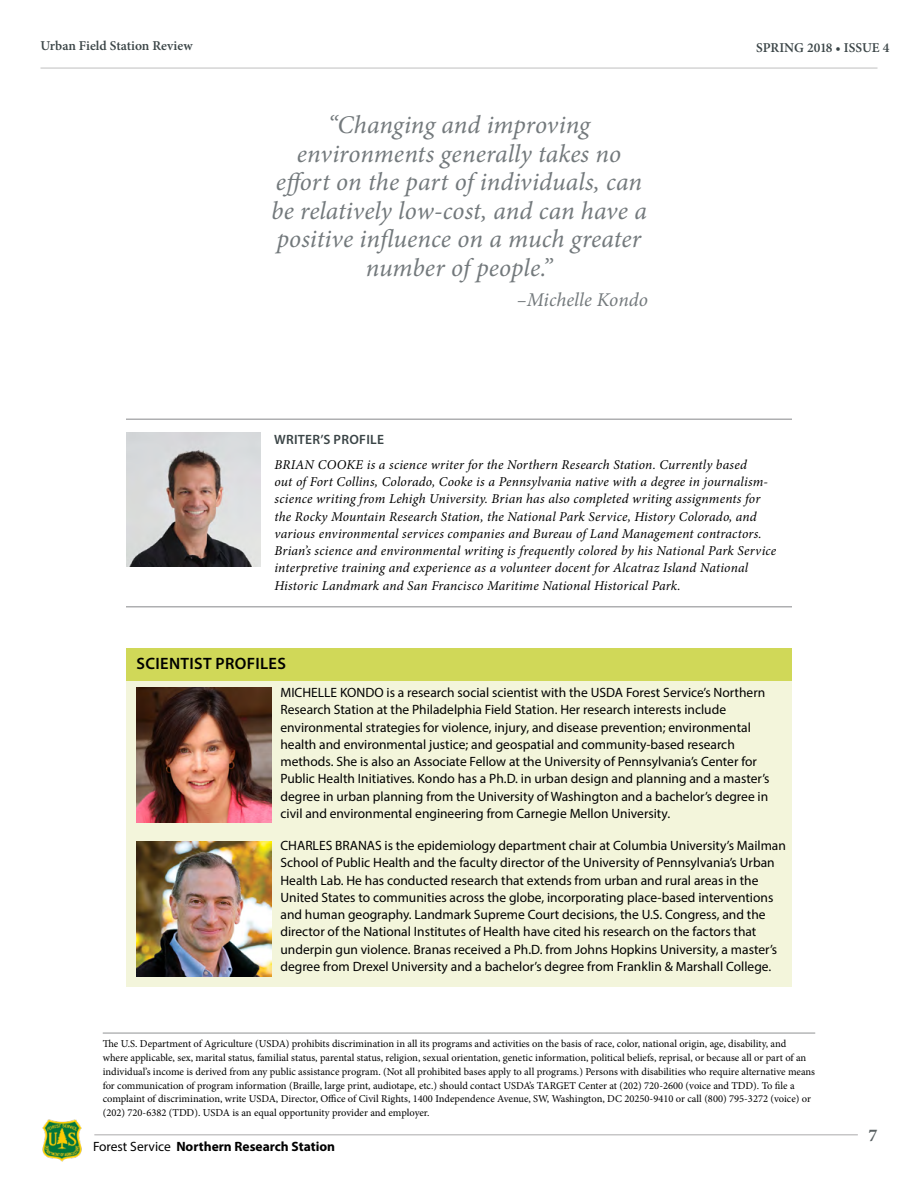
<style>
.page{position:relative;width:918px;height:1188px;background:#fff}
.page>*{position:absolute;margin:0;border:0;box-sizing:border-box;transform-origin:0 0}
.t1{font:italic 25.5px/28.5px "Minion Pro";color:#73797c;text-align:center}
.t2{font:italic 19.5px "Minion Pro";letter-spacing:.005em;color:#73797c}
.t3{font:700 18px "Minion Pro";color:#596062}
.Scientist_heading{font:600 16.5px "Myriad Pro";letter-spacing:.02em;color:#000}
.scientist_profile_te{font:13.5px/17.2px "Myriad Pro";color:#000}
.Writers_description{font:italic 13.5px/17.2px "Minion Pro";letter-spacing:.01em;color:#000}
.t4{font:600 13.5px "Minion Pro";color:#3b4547}
.t5{font:700 13.5px "Myriad Pro";color:#000}
.writers_heading{font:600 13.5px "Myriad Pro";letter-spacing:.02em;color:#3b4547}
.Small_Print{font:10.5px/13.8px "Minion Pro";color:#000}
.s1{font-weight:400}
</style>
<div class="page">
<hr style="left:94px;top:1134px;width:764px;height:2px;background:#c7c6c7">
<hr style="left:40px;top:68px;width:838px;height:1px;background:#c7c6c7">
<img style="left:42px;top:1119px;width:40px;height:43px">
<hr style="left:126px;top:418px;width:666px;height:2px;background:#aeafb1">
<hr style="left:126px;top:606px;width:666px;height:2px;background:#aeafb1">
<img style="left:126px;top:432px;width:135px;height:135px">
<div style="left:126px;top:648px;width:666px;height:339px;background:#f3f5db"></div>
<div style="left:126px;top:648px;width:666px;height:33px;background:#d0d858"></div>
<img style="left:136px;top:688px;width:136px;height:135px">
<img style="left:136px;top:841px;width:136px;height:135px">
<hr style="left:103px;top:1033px;width:712px;height:1px;background:#9d9e9f">
<p class="t4" style="left:40px;top:37px;width:154px">Urban Field Station Review</p>
<h1 class="t1" style="left:271px;top:111px;width:377px">“Changing and improving environments generally takes no effort on the part of individuals, can be relatively low-cost, and can have a positive influence on a much greater number of people.”</h1>
<h2 class="t2" style="left:517px;top:286px;width:133px">–Michelle Kondo</h2>
<p class="t4" style="left:756px;top:38px;width:135px">SPRING 2018 • ISSUE 4</p>
<p class="writers_heading" style="left:274px;top:431px;width:111px">WRITER’S PROFILE</p>
<p class="Writers_description" style="left:274px;top:456px;width:503px">BRIAN COOKE is a science writer for the Northern Research Station. Currently based<br>out of Fort Collins, Colorado, Cooke is a Pennsylvania native with a degree in journalism&shy;science writing from Lehigh University. Brian has also completed writing assignments for the Rocky Mountain Research Station, the National Park Service, History Colorado, and various environmental services companies and Bureau of Land Management contractors.<br>Brian’s science and environmental writing is frequently colored by his National Park Service interpretive training and experience as a volunteer docent for Alcatraz Island National Historic Landmark and San Francisco Maritime National Historical Park.</p>
<p class="Scientist_heading" style="left:137px;top:653px;width:151px">SCIENTIST PROFILES</p>
<p class="scientist_profile_te" style="left:280px;top:684px;width:491px">MICHELLE KONDO is a research social scientist with the USDA Forest Service’s Northern Research Station at the Philadelphia Field Station. Her research interests include environmental strategies for violence, injury, and disease prevention; environmental health and environmental justice; and geospatial and community-based research methods. She is also an Associate Fellow at the University of Pennsylvania’s Center for Public Health Initiatives. Kondo has a Ph.D. in urban design and planning and a master’s degree in urban planning from the University of Washington and a bachelor’s degree in civil and environmental engineering from Carnegie Mellon University.</p>
<p class="scientist_profile_te" style="left:280px;top:837px;width:507px">CHARLES BRANAS is the epidemiology department chair at Columbia University’s Mailman School of Public Health and the faculty director of the University of Pennsylvania’s Urban Health Lab. He has conducted research that extends from urban and rural areas in the United States to communities across the globe, incorporating place-based interventions and human geography. Landmark Supreme Court decisions, the U.S. Congress, and the director of the National Institutes of Health have cited his research on the factors that underpin gun violence. Branas received a Ph.D. from Johns Hopkins University, a master’s degree from Drexel University and a bachelor’s degree from Franklin &amp; Marshall College.</p>
<p class="Small_Print" style="left:103px;top:1037px;width:714px">The U.S. Department of Agriculture (USDA) prohibits discrimination in all its programs and activities on the basis of race, color, national origin, age, disability, and<br>where applicable, sex, marital status, familial status, parental status, religion, sexual orientation, genetic information, political beliefs, reprisal, or because all or part of an individual’s income is derived from any public assistance program. (Not all prohibited bases apply to all programs.) Persons with disabilities who require alternative means for communication of program information (Braille, large print, audiotape, etc.) should contact USDA’s TARGET Center at (202) 720-2600 (voice and TDD). To file a complaint of discrimination, write USDA, Director, Office of Civil Rights, 1400 Independence Avenue, SW, Washington, DC 20250-9410 or call (800) 795-3272 (voice) or (202) 720-6382 (TDD). USDA is an equal opportunity provider and employer.</p>
<p class="t5" style="left:93px;top:1138px;width:244px"><span class="s1">Forest Service</span> Northern Research Station</p>
<h3 class="t3" style="left:868px;top:1123px;width:10px">7</h3>
</div>
